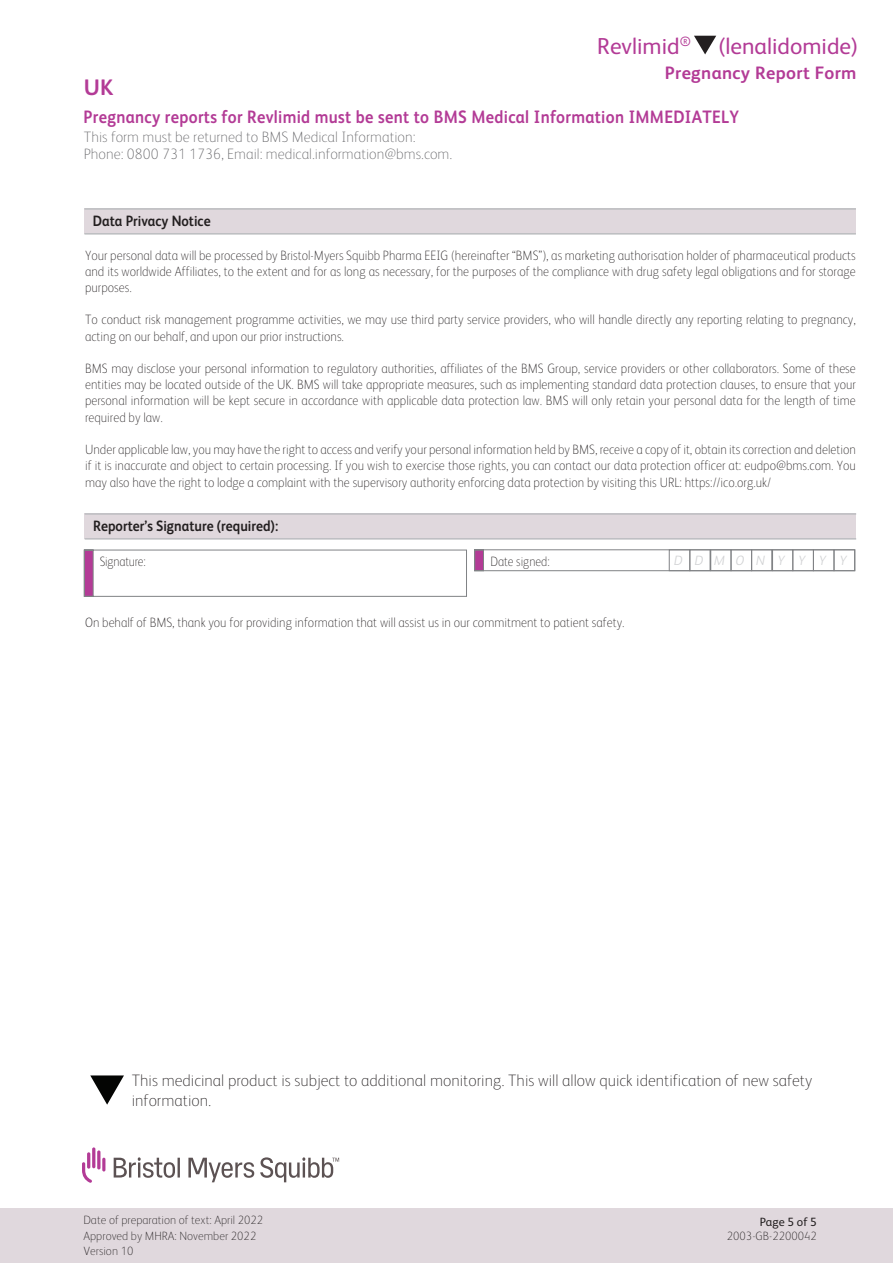
<style>
.page{position:relative;width:893px;height:1263px;background:#fff}
.page>*{position:absolute;margin:0;border:0;box-sizing:border-box;transform-origin:0 0}
.t1{font:23.1px "BMS Humanity";color:#b33b96}
.t2{font:700 22.5px "BMS Humanity";color:#b33b96}
.t3{font:700 18px "BMS Humanity";letter-spacing:.02em;color:#b33b96;scale:.9 1}
.t4{font:700 18px "BMS Humanity";letter-spacing:.02em;color:#b33b96}
.t5{font:100 16.5px/19.8px "BMS Humanity";color:#231f20}
.t6{font:100 15px "BMS Humanity";color:#636366}
.t7{font:700 15px "BMS Humanity";color:#231f20;scale:.9 1}
.t8{font:100 13.5px/16.2px "BMS Humanity";color:#231f20;text-align:justify;scale:.94 1}
.t9{font:100 13.5px "BMS Humanity";color:#231f20;scale:.9 1}
.t10{font:italic 300 13.5px "BMS Humanity";letter-spacing:.91em;color:#d1d2d4}
.t11{font:100 12px/14.4px "BMS Humanity";color:#231f20}
.t12{font:12px "BMS Humanity";color:#231f20}
</style>
<div class="page">
<div style="left:84px;top:208px;width:772px;height:26px;background:#e0d8dd"></div>
<hr style="left:84px;top:208px;width:772px;height:2px;background:#bcbdc0">
<hr style="left:84px;top:233px;width:772px;height:2px;background:#bcbdc0">
<svg style="left:84px;top:550px;width:383px;height:47px"></svg>
<div style="left:85px;top:513px;width:771px;height:26px;background:#e0d8dd"></div>
<hr style="left:85px;top:513px;width:771px;height:2px;background:#bcbdc0">
<hr style="left:85px;top:538px;width:771px;height:2px;background:#bcbdc0">
<svg style="left:474px;top:549px;width:381px;height:22px"></svg>
<div style="left:731px;top:550px;width:21px;height:21px;border:1px solid #808285"></div>
<div style="left:751px;top:550px;width:21px;height:21px;border:1px solid #808285"></div>
<div style="left:772px;top:550px;width:21px;height:21px;border:1px solid #808285"></div>
<hr style="left:771px;top:550px;width:2px;height:21px;background:#808285">
<div style="left:793px;top:550px;width:21px;height:21px;border:1px solid #808285"></div>
<div style="left:813px;top:550px;width:21px;height:21px;border:1px solid #808285"></div>
<div style="left:834px;top:550px;width:21px;height:21px;border:1px solid #808285"></div>
<svg style="left:82px;top:1147px;width:23px;height:36px"></svg>
<svg style="left:114px;top:1157px;width:225px;height:25px"></svg>
<div style="left:0;top:1208px;width:893px;height:55px;background:#e0d8dd"></div>
<svg style="left:694px;top:36px;width:22px;height:18px"></svg>
<svg style="left:90px;top:1075px;width:34px;height:30px"></svg>
<h1 class="t1" style="left:597px;top:29px;width:263px">Revlimid<sup>®</sup> (lenalidomide)</h1>
<h3 class="t4" style="left:665px;top:60px;width:193px">Pregnancy Report Form</h3>
<h3 class="t3" style="left:83px;top:105px;width:730px">Pregnancy reports for Revlimid must be sent to BMS Medical Information IMMEDIATELY</h3>
<p class="t6" style="left:84px;top:127px;width:333px">This form must be returned to BMS Medical Information:</p>
<h2 class="t2" style="left:84px;top:72px;width:31px">UK</h2>
<p class="t6" style="left:84px;top:144px;width:370px">Phone: 0800 731 1736, Email: medical.information@bms.com.</p>
<p class="t7" style="left:93px;top:210px;width:132px">Data Privacy Notice</p>
<p class="t8" style="left:85px;top:246px;width:821px">Your personal data will be processed by Bristol-Myers Squibb Pharma EEIG (hereinafter “BMS”), as marketing authorisation holder of pharmaceutical products and its worldwide Affiliates, to the extent and for as long as necessary, for the purposes of the compliance with drug safety legal obligations and for storage purposes.</p>
<p class="t8" style="left:85px;top:311px;width:821px">To conduct risk management programme activities, we may use third party service providers, who will handle directly any reporting relating to pregnancy, acting on our behalf, and upon our prior instructions.</p>
<p class="t8" style="left:85px;top:360px;width:821px">BMS may disclose your personal information to regulatory authorities, affiliates of the BMS Group, service providers or other collaborators. Some of these entities may be located outside of the UK. BMS will take appropriate measures, such as implementing standard data protection clauses, to ensure that your personal information will be kept secure in accordance with applicable data protection law. BMS will only retain your personal data for the length of time required by law.</p>
<p class="t8" style="left:85px;top:441px;width:821px">Under applicable law, you may have the right to access and verify your personal information held by BMS, receive a copy of it, obtain its correction and deletion if it is inaccurate and object to certain processing. If you wish to exercise those rights, you can contact our data protection officer at: eudpo@bms.com. You may also have the right to lodge a complaint with the supervisory authority enforcing data protection by visiting this URL: https://ico.org.uk/</p>
<p class="t7" style="left:93px;top:515px;width:207px">Reporter’s Signature (required):</p>
<p class="t9" style="left:100px;top:552px;width:52px">Signature:</p>
<p class="t9" style="left:490px;top:552px;width:67px">Date signed:</p>
<p class="t10" style="left:674px;top:551px;width:174px">DDMONYYYY</p>
<p class="t8" style="left:85px;top:613px;width:575px">On behalf of BMS, thank you for providing information that will assist us in our commitment to patient safety.</p>
<p class="t5" style="left:132px;top:1070px;width:682px">This medicinal product is subject to additional monitoring. This will allow quick identification of new safety information.</p>
<p class="t11" style="left:83px;top:1212px;width:181px">Date of preparation of text: April 2022</p>
<p class="t12" style="left:760px;top:1214px;width:59px">Page 5 of 5</p>
<p class="t11" style="left:83px;top:1228px;width:174px">Approved by MHRA: November 2022<br>Version 10</p>
<p class="t11" style="left:727px;top:1228px;width:91px">2003-GB-2200042</p>
</div>
